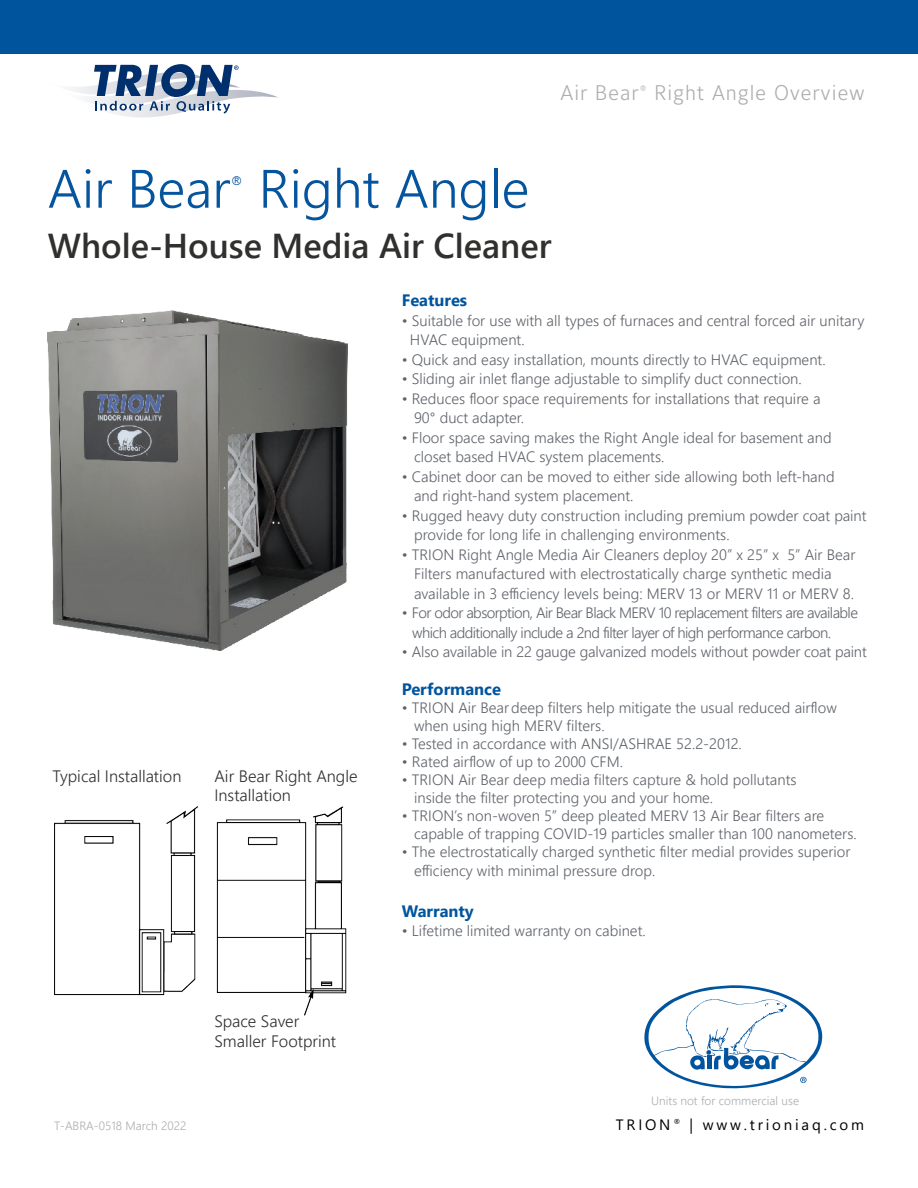
<style>
.page{position:relative;width:918px;height:1188px;background:#fff}
.page>*{position:absolute;margin:0;border:0;box-sizing:border-box;transform-origin:0 0}
.t1{font:300 54px "Segoe UI";color:#05549e}
.t2{font:600 34.5px "Segoe UI";color:#30302f}
.t3{font:300 21px "Maurea Jci Lf ML";letter-spacing:.04em;color:#abadb0}
.t4{font:300 16.5px/19.8px "Segoe UI";color:#30302f}
.t5{font:700 16.5px "Segoe UI";color:#00549e}
.t6{font:300 15px/19.5px "Segoe UI";color:#5f636a}
.t7{font:300 15px/19.5px "Segoe UI";letter-spacing:-.04em;color:#5f636a}
.t8{font:15px "Segoe UI";letter-spacing:.185em;color:#000}
.t9{font:300 15px "Segoe UI";color:#05549e}
.t10{font:300 12px "Segoe UI";color:#abadb0}
.t11{font:300 9px "Segoe UI";color:#acadaf}
</style>
<div class="page">
<div style="left:0;top:0;width:918px;height:53px;background:#00549e"></div>
<svg style="left:70px;top:64px;width:208px;height:53px"></svg>
<img style="left:48px;top:310px;width:300px;height:341px">
<img style="left:54px;top:806px;width:293px;height:210px">
<svg style="left:644px;top:985px;width:178px;height:103px"></svg>
<h3 class="t3" style="left:560px;top:80px;width:80px">Air Bear</h3>
<p class="t11" style="left:640px;top:81px;width:9px">®</p>
<h3 class="t3" style="left:654px;top:80px;width:212px">Right Angle Overview</h3>
<h1 class="t1" style="left:48px;top:138px;width:184px">Air Bear</h1>
<p class="t9" style="left:230px;top:167px;width:15px">®</p>
<h1 class="t1" style="left:259px;top:138px;width:272px">Right Angle</h1>
<h2 class="t2" style="left:48px;top:213px;width:505px">Whole-House Media Air Cleaner</h2>
<p class="t4" style="left:52px;top:764px;width:130px">Typical Installation</p>
<p class="t4" style="left:214px;top:764px;width:145px">Air Bear Right Angle<br>Installation</p>
<p class="t4" style="left:214px;top:1010px;width:123px">Space Saver<br>Smaller Footprint</p>
<p class="t5" style="left:402px;top:285px;width:67px">Features</p>
<p class="t6" style="left:410px;top:309px;width:456px;text-indent:-8px">• Suitable for use with all types of furnaces and central forced air unitary<br>HVAC equipment.</p>
<p class="t6" style="left:402px;top:348px;width:425px">• Quick and easy installation, mounts directly to HVAC equipment.</p>
<p class="t6" style="left:402px;top:367px;width:402px">• Sliding air inlet flange adjustable to simplify duct connection.</p>
<p class="t6" style="left:414px;top:387px;width:408px;text-indent:-12px">• Reduces floor space requirements for installations that require a<br>90° duct adapter.</p>
<p class="t6" style="left:414px;top:426px;width:419px;text-indent:-12px">• Floor space saving makes the Right Angle ideal for basement and closet based HVAC system placements.</p>
<p class="t6" style="left:414px;top:465px;width:422px;text-indent:-12px">• Cabinet door can be moved to either side allowing both left-hand and right-hand system placement.</p>
<p class="t6" style="left:414px;top:504px;width:454px;text-indent:-12px">• Rugged heavy duty construction including premium powder coat paint provide for long life in challenging environments.</p>
<p class="t6" style="left:414px;top:543px;width:443px;text-indent:-12px">• TRION Right Angle Media Air Cleaners deploy 20” x 25” x 5” Air Bear<br>Filters manufactured with electrostatically charge synthetic media available in 3 efficiency levels being: MERV 13 or MERV 11 or MERV 8.</p>
<p class="t7" style="left:412px;top:601px;width:447px;text-indent:-11px">• For odor absorption, Air Bear Black MERV 10 replacement filters are available which additionally include a 2nd filter layer of high performance carbon.</p>
<p class="t6" style="left:402px;top:640px;width:467px">• Also available in 22 gauge galvanized models without powder coat paint</p>
<p class="t5" style="left:402px;top:673px;width:101px">Performance</p>
<p class="t6" style="left:414px;top:697px;width:424px;line-height:18px;text-indent:-12px">• TRION Air Beardeep filters help mitigate the usual reduced airflow when using high MERV filters.</p>
<p class="t6" style="left:402px;top:732px;width:342px">• Tested in accordance with ANSI/ASHRAE 52.2-2012.</p>
<p class="t6" style="left:402px;top:750px;width:223px">• Rated airflow of up to 2000 CFM.</p>
<p class="t6" style="left:414px;top:769px;width:384px;line-height:18px;text-indent:-12px">• TRION Air Bear deep media filters capture &amp; hold pollutants inside the filter protecting you and your home.</p>
<p class="t6" style="left:414px;top:805px;width:444px;line-height:18px;text-indent:-12px">• TRION’s non-woven 5” deep pleated MERV 13 Air Bear filters are capable of trapping COVID-19 particles smaller than 100 nanometers.</p>
<p class="t6" style="left:414px;top:840px;width:438px;text-indent:-12px">• The electrostatically charged synthetic filter medial provides superior efficiency with minimal pressure drop.</p>
<p class="t5" style="left:402px;top:895px;width:74px">Warranty</p>
<p class="t6" style="left:402px;top:920px;width:245px">• Lifetime limited warranty on cabinet.</p>
<p class="t10" style="left:651px;top:1089px;width:149px">Units not for commercial use</p>
<p class="t10" style="left:54px;top:1115px;width:134px">T-ABRA-0518 March 2022</p>
<p class="t8" style="left:690px;top:1111px;width:176px">| www.trioniaq.com</p>
<p class="t8" style="left:616px;top:1111px;width:67px">TRION <sup>®</sup></p>
</div>
